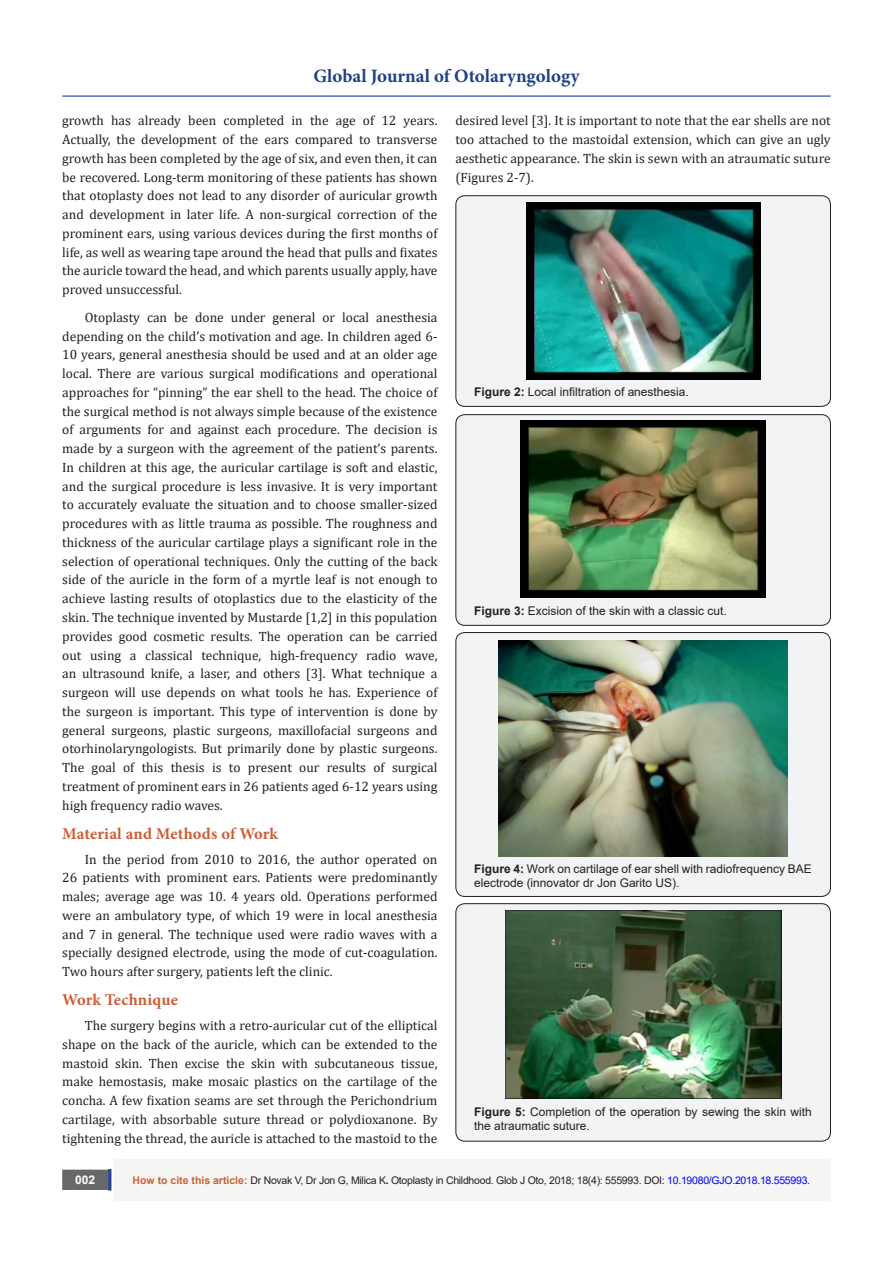
<style>
.page{position:relative;width:893px;height:1263px;background:#fff}
.page>*{position:absolute;margin:0;border:0;box-sizing:border-box;transform-origin:0 0}
.t1{font:700 18.9px "Minion Pro";color:#204186}
.No_Spacing{font:700 16.5px "Minion Pro";letter-spacing:.01em;color:#ca5f37}
.t2{font:13.5px/18.8px "Cambria";color:#231f20;text-align:justify}
.t3{font:12px/14.4px "Arial";color:#231f20}
.t4{font:700 12px "Arial";color:#fff}
.t5{font:10.5px "Arial";letter-spacing:-.025em;color:#231f20}
.s1{font-weight:700}
.s2{font-weight:700;color:#ca6035}
.s3{color:#00f}
</style>
<div class="page">
<div style="left:63px;top:1170px;width:44px;height:19px;background:#68676a"></div>
<div style="left:62px;top:1169px;width:46px;height:21px;border:2px solid #68676a"></div>
<div style="left:108px;top:1169px;width:3px;height:21px;background:#1c6d90;border:2px solid #253f8e"></div>
<hr style="left:62px;top:96px;width:769px;height:1px;background:#253f8e">
<div style="left:115px;top:1160px;width:716px;height:41px;background:#f5f5f4"></div>
<div style="left:456px;top:196px;width:374px;height:210px;background:#f2f3f4;border-radius:9px"></div>
<div style="left:455px;top:195px;width:376px;height:212px;border:1px solid #231f20;border-radius:9px"></div>
<img style="left:526px;top:202px;width:234px;height:178px">
<div style="left:456px;top:415px;width:374px;height:210px;background:#f2f3f4;border-radius:9px"></div>
<div style="left:455px;top:414px;width:376px;height:212px;border:1px solid #231f20;border-radius:9px"></div>
<img style="left:520px;top:420px;width:246px;height:177px">
<div style="left:456px;top:632px;width:374px;height:264px;background:#f2f3f4;border-radius:9px"></div>
<div style="left:455px;top:632px;width:376px;height:265px;border:1px solid #231f20;border-radius:9px"></div>
<img style="left:499px;top:640px;width:288px;height:216px">
<div style="left:456px;top:904px;width:374px;height:237px;background:#f2f3f4;border-radius:9px"></div>
<div style="left:455px;top:903px;width:376px;height:238px;border:1px solid #231f20;border-radius:9px"></div>
<img style="left:505px;top:910px;width:276px;height:188px">
<h1 class="t1" style="left:313px;top:63px;width:268px">Global Journal of Otolaryngology</h1>
<p class="t2" style="left:62px;top:111px;width:377px">growth has already been completed in the age of 12 years.<br>Actually, the development of the ears compared to transverse growth has been completed by the age of six, and even then, it can be recovered. Long-term monitoring of these patients has shown that otoplasty does not lead to any disorder of auricular growth and development in later life. A non-surgical correction of the prominent ears, using various devices during the first months of life, as well as wearing tape around the head that pulls and fixates the auricle toward the head, and which parents usually apply, have proved unsuccessful.</p>
<p class="t2" style="left:62px;top:308px;width:377px;text-indent:22px">Otoplasty can be done under general or local anesthesia depending on the child’s motivation and age. In children aged 6- 10 years, general anesthesia should be used and at an older age local. There are various surgical modifications and operational approaches for “pinning” the ear shell to the head. The choice of the surgical method is not always simple because of the existence of arguments for and against each procedure. The decision is made by a surgeon with the agreement of the patient’s parents.<br>In children at this age, the auricular cartilage is soft and elastic, and the surgical procedure is less invasive. It is very important to accurately evaluate the situation and to choose smaller-sized procedures with as little trauma as possible. The roughness and thickness of the auricular cartilage plays a significant role in the selection of operational techniques. Only the cutting of the back side of the auricle in the form of a myrtle leaf is not enough to achieve lasting results of otoplastics due to the elasticity of the skin. The technique invented by Mustarde [1,2] in this population provides good cosmetic results. The operation can be carried out using a classical technique, high-frequency radio wave, an ultrasound knife, a laser, and others [3]. What technique a surgeon will use depends on what tools he has. Experience of the surgeon is important. This type of intervention is done by general surgeons, plastic surgeons, maxillofacial surgeons and otorhinolaryngologists. But primarily done by plastic surgeons.<br>The goal of this thesis is to present our results of surgical treatment of prominent ears in 26 patients aged 6-12 years using high frequency radio waves.</p>
<p class="No_Spacing" style="left:62px;top:822px;width:217px">Material and Methods of Work</p>
<p class="t2" style="left:62px;top:849px;width:377px;text-indent:22px">In the period from 2010 to 2016, the author operated on 26 patients with prominent ears. Patients were predominantly males; average age was 10. 4 years old. Operations performed were an ambulatory type, of which 19 were in local anesthesia and 7 in general. The technique used were radio waves with a specially designed electrode, using the mode of cut-coagulation.<br>Two hours after surgery, patients left the clinic.</p>
<p class="No_Spacing" style="left:62px;top:988px;width:117px">Work Technique</p>
<p class="t2" style="left:62px;top:1016px;width:377px;text-indent:22px">The surgery begins with a retro-auricular cut of the elliptical shape on the back of the auricle, which can be extended to the mastoid skin. Then excise the skin with subcutaneous tissue, make hemostasis, make mosaic plastics on the cartilage of the concha. A few fixation seams are set through the Perichondrium cartilage, with absorbable suture thread or polydioxanone. By tightening the thread, the auricle is attached to the mastoid to the</p>
<p class="t2" style="left:455px;top:111px;width:377px">desired level [3]. It is important to note that the ear shells are not too attached to the mastoidal extension, which can give an ugly aesthetic appearance. The skin is sewn with an atraumatic suture (Figures 2-7).</p>
<p class="t3" style="left:474px;top:384px;width:216px"><span class="s1">Figure 2:</span> Local infiltration of anesthesia.</p>
<p class="t3" style="left:474px;top:603px;width:254px"><span class="s1">Figure 3:</span> Excision of the skin with a classic cut.</p>
<p class="t3" style="left:474px;top:862px;width:339px"><span class="s1">Figure 4:</span> Work on cartilage of ear shell with radiofrequency BAE electrode (innovator dr Jon Garito US).</p>
<p class="t3" style="left:474px;top:1104px;width:339px"><span class="s1">Figure 5:</span> Completion of the operation by sewing the skin with the atraumatic suture.</p>
<p class="t4" style="left:75px;top:1171px;width:22px">002</p>
<p class="t5" style="left:133px;top:1173px;width:679px"><span class="s2">How to cite this article:</span> Dr Novak V, Dr Jon G, Milica K<span class="s1">.</span> Otoplasty in Childhood. Glob J Oto, 2018; 18(4): 555993. DOI<span class="s3">: 10.19080/GJO.2018.18.555993.</span></p>
</div>
